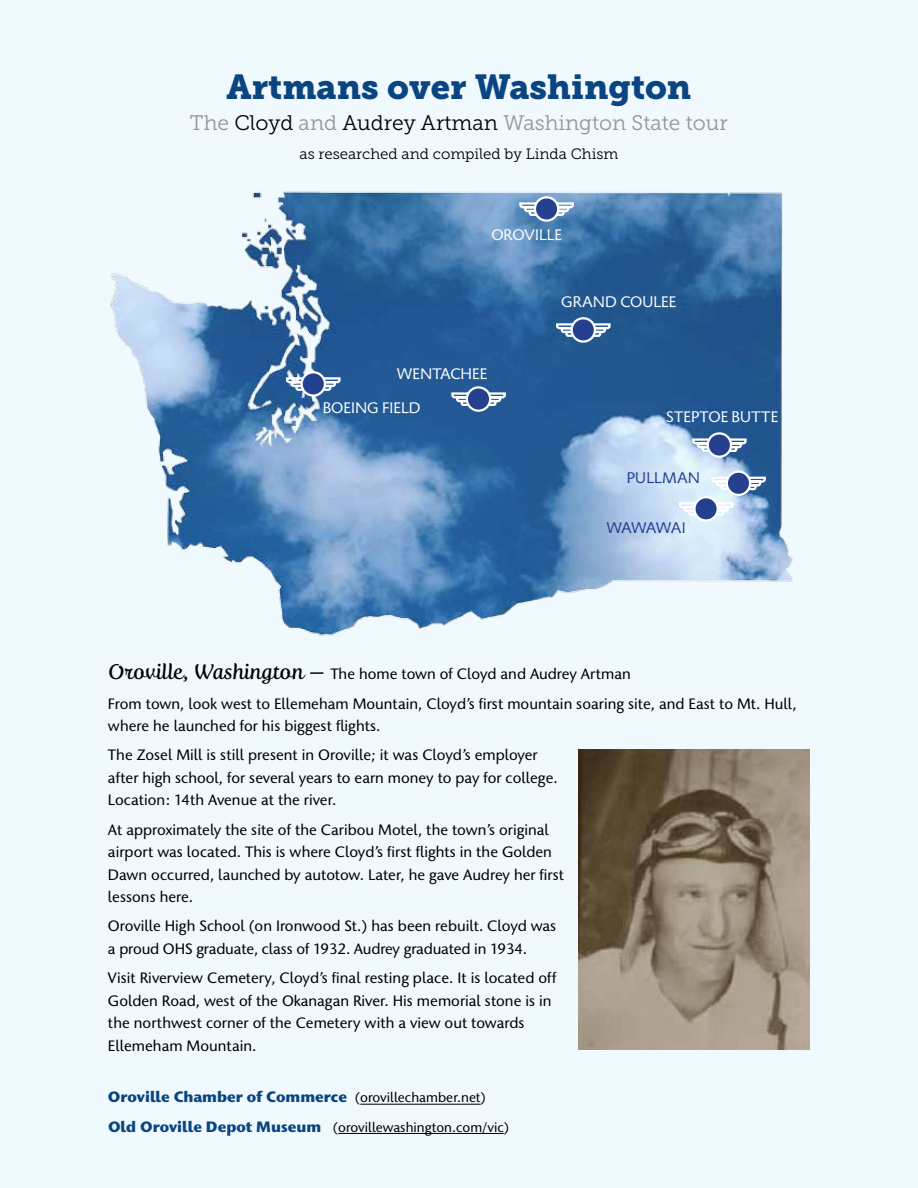
<style>
.page{position:relative;width:918px;height:1188px;background:#eff9fe}
.page>*{position:absolute;margin:0;border:0;box-sizing:border-box;transform-origin:0 0}
.t1{font:34.5px "Museo Slab 900";color:#0a4581}
.t2{font:21px "Museo Slab 300";color:#939598}
.t3{font:18px "Magma";color:#fff}
.t4{font:18px "Magma";letter-spacing:.01em;color:#25408f}
.t5{font:500 15px/22.5px "ITC Stone Humanist Sans";color:#000}
.t6{font:700 15px "ITC Stone Humanist Sans";color:#0a4581}
.t7{font:15px "Museo Slab 300";color:#000}
.t8{font:500 13.5px "ITC Stone Humanist Sans";color:#000}
.s1{color:#000}
.s2{font-family:"Fertigo Pro Script";font-weight:400;font-size:21px}
.s3{font-weight:500;font-size:13.5px;color:#000}
.s4{font-weight:700;font-size:15px;color:#0a4581}
</style>
<div class="page">
<img style="left:110px;top:191px;width:683px;height:445px">
<svg style="left:678px;top:501px;width:57px;height:16px"></svg>
<svg style="left:694px;top:497px;width:24px;height:24px"></svg>
<div style="left:693px;top:496px;width:26px;height:26px;border:2px solid #fff;border-radius:50%"></div>
<svg style="left:710px;top:476px;width:57px;height:15px"></svg>
<div style="left:727px;top:472px;width:23px;height:23px;background:#25408f;border-radius:50%"></div>
<div style="left:726px;top:471px;width:25px;height:25px;border:2px solid #fff;border-radius:50%"></div>
<svg style="left:691px;top:437px;width:57px;height:16px"></svg>
<div style="left:708px;top:433px;width:23px;height:24px;background:#25408f;border-radius:50%"></div>
<div style="left:707px;top:432px;width:25px;height:26px;border:2px solid #fff;border-radius:50%"></div>
<svg style="left:555px;top:322px;width:57px;height:16px"></svg>
<div style="left:572px;top:318px;width:23px;height:24px;background:#25408f;border-radius:50%"></div>
<div style="left:571px;top:317px;width:25px;height:26px;border:2px solid #fff;border-radius:50%"></div>
<svg style="left:518px;top:201px;width:57px;height:16px"></svg>
<div style="left:535px;top:197px;width:23px;height:24px;background:#25408f;border-radius:50%"></div>
<div style="left:534px;top:196px;width:25px;height:26px;border:2px solid #fff;border-radius:50%"></div>
<svg style="left:450px;top:391px;width:57px;height:16px"></svg>
<div style="left:467px;top:387px;width:23px;height:24px;background:#25408f;border-radius:50%"></div>
<div style="left:466px;top:386px;width:25px;height:26px;border:2px solid #fff;border-radius:50%"></div>
<svg style="left:285px;top:376px;width:57px;height:16px"></svg>
<div style="left:302px;top:372px;width:23px;height:24px;background:#25408f;border-radius:50%"></div>
<div style="left:301px;top:371px;width:25px;height:26px;border:2px solid #fff;border-radius:50%"></div>
<hr style="left:360px;top:1104px;width:121px;height:1px;background:#000">
<hr style="left:338px;top:1133px;width:166px;height:1px;background:#000">
<img style="left:579px;top:749px;width:231px;height:301px">
<h1 class="t1" style="left:227px;top:67px;width:466px">Artmans over Washington</h1>
<h2 class="t2" style="left:190px;top:112px;width:540px">The <span class="s1">Cloyd</span> and <span class="s1">Audrey Artman</span> Washington State tour</h2>
<p class="t7" style="left:300px;top:146px;width:320px">as researched and compiled by Linda Chism</p>
<p class="t3" style="left:491px;top:225px;width:52px">OROVILLE</p>
<p class="t3" style="left:397px;top:364px;width:84px">WENTACHEE</p>
<p class="t3" style="left:323px;top:398px;width:99px">BOEING FIELD</p>
<p class="t3" style="left:561px;top:292px;width:101px">GRAND COULEE</p>
<p class="t3" style="left:666px;top:407px;width:112px">STEPTOE BUTTE</p>
<p class="t4" style="left:627px;top:467px;width:75px">PULLMAN</p>
<p class="t4" style="left:606px;top:517px;width:81px">WAWAWAI</p>
<p class="t5" style="left:108px;top:660px;width:690px;line-height:29.2px"><span class="s2">Oroville, Washington —</span> The home town of Cloyd and Audrey Artman<br>From town, look west to Ellemeham Mountain, Cloyd’s first mountain soaring site, and East to Mt. Hull,</p>
<p class="t5" style="left:108px;top:711px;width:431px;line-height:29.2px">where he launched for his biggest flights.<br>The Zosel Mill is still present in Oroville; it was Cloyd’s employer</p>
<p class="t5" style="left:108px;top:767px;width:451px">after high school, for several years to earn money to pay for college.<br>Location: 14th Avenue at the river.</p>
<p class="t5" style="left:108px;top:818px;width:458px">At approximately the site of the Caribou Motel, the town’s original airport was located. This is where Cloyd’s first flights in the Golden Dawn occurred, launched by autotow. Later, he gave Audrey her first lessons here.</p>
<p class="t5" style="left:108px;top:915px;width:450px">Oroville High School (on Ironwood St.) has been rebuilt. Cloyd was a proud OHS graduate, class of 1932. Audrey graduated in 1934.</p>
<p class="t5" style="left:108px;top:967px;width:450px">Visit Riverview Cemetery, Cloyd’s final resting place. It is located off Golden Road, west of the Okanagan River. His memorial stone is in the northwest corner of the Cemetery with a view out towards Ellemeham Mountain.</p>
<p class="t6" style="left:108px;top:1087px;width:379px">Oroville Chamber of Commerce <span class="s3">(orovillechamber.net)</span></p>
<p class="t8" style="left:108px;top:1119px;width:403px"><span class="s4">Old Oroville Depot Museum</span> (orovillewashington.com/vic)</p>
</div>
